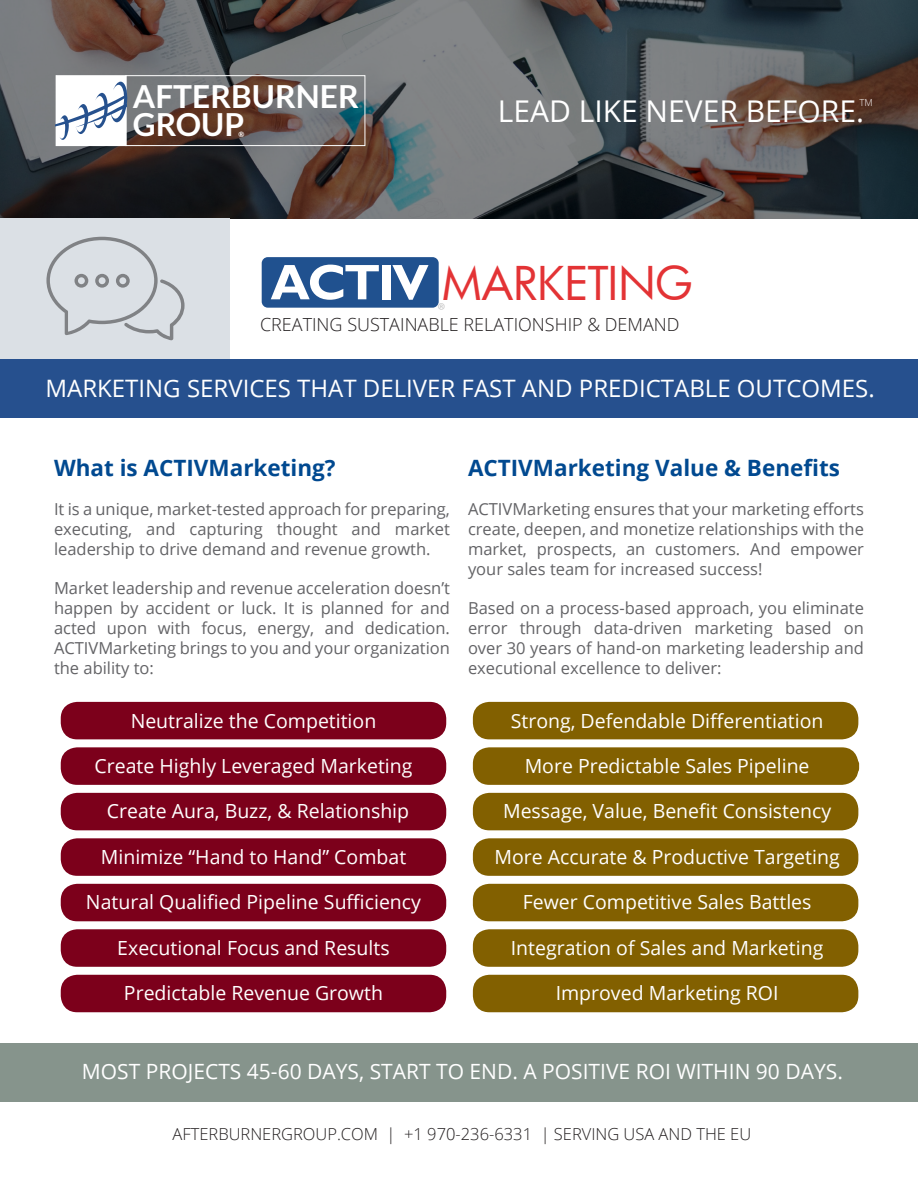
<style>
.page{position:relative;width:918px;height:1188px;background:#fff}
.page>*{position:absolute;margin:0;border:0;box-sizing:border-box;transform-origin:0 0}
.t1{font:45.45px "Futura Bk";letter-spacing:-.01em;color:#e33335}
.t2{font:700 31.8px/28px "Lato";color:#fff}
.t3{font:30px "Open Sans";color:#fff}
.t4{font:24px "Open Sans";color:#fff}
.t5{font:700 22.5px "Open Sans";color:#014990}
.t6{font:21px "Open Sans";color:#fff}
.t7{font:19.5px "Open Sans";color:#fff}
.t8{font:300 18px "Open Sans";color:#231f20}
.t9{font:16.5px/19.8px "Open Sans";color:#636366;text-align:justify}
.t10{font:300 16.5px "Open Sans";color:#231f20}
.t11{font:14.25px "Myriad";color:#bbb}
.t12{font:300 9.6px "Open Sans";color:#fff}
.t13{font:700 7.35px "Lato";color:#fff}
.s1{font-family:"Gill Sans";font-weight:700;font-size:50.25px;color:#fff}
</style>
<div class="page">
<svg style="left:0;top:0;width:918px;height:218px;background:#535253"></svg>
<div style="left:1px;top:218px;width:229px;height:141px;background:#dbe0e5"></div>
<svg style="left:46px;top:237px;width:139px;height:103px"></svg>
<div style="left:0;top:359px;width:918px;height:59px;background:#26508e"></div>
<div style="left:262px;top:257px;width:177px;height:51px;background:#20518f;border-radius:6px"></div>
<div style="left:61px;top:702px;width:385px;height:37px;background:#7c001b;border-radius:16px"></div>
<div style="left:61px;top:975px;width:385px;height:37px;background:#7c001b;border-radius:16px"></div>
<div style="left:61px;top:929px;width:385px;height:38px;background:#7c001b;border-radius:16px"></div>
<div style="left:61px;top:884px;width:385px;height:37px;background:#7c001b;border-radius:16px"></div>
<div style="left:61px;top:838px;width:385px;height:38px;background:#7c001b;border-radius:16px"></div>
<div style="left:61px;top:793px;width:385px;height:37px;background:#7c001b;border-radius:16px"></div>
<div style="left:61px;top:747px;width:385px;height:38px;background:#7c001b;border-radius:16px"></div>
<div style="left:473px;top:929px;width:385px;height:38px;background:#826000;border-radius:16px"></div>
<div style="left:473px;top:884px;width:385px;height:37px;background:#826000;border-radius:16px"></div>
<div style="left:473px;top:838px;width:385px;height:38px;background:#826000;border-radius:16px"></div>
<div style="left:473px;top:793px;width:385px;height:37px;background:#826000;border-radius:16px"></div>
<div style="left:473px;top:747px;width:385px;height:38px;background:#826000;border-radius:16px"></div>
<div style="left:473px;top:702px;width:385px;height:37px;background:#826000;border-radius:16px"></div>
<div style="left:473px;top:975px;width:385px;height:37px;background:#826000;border-radius:16px"></div>
<div style="left:0;top:1043px;width:918px;height:59px;background:#86948c"></div>
<div style="left:56px;top:76px;width:70px;height:70px;background:#fff"></div>
<div style="left:56px;top:75px;width:71px;height:71px;border:1px solid #fff"></div>
<div style="left:125px;top:75px;width:240px;height:71px;border:1px solid #fff"></div>
<svg style="left:55px;top:81px;width:73px;height:59px"></svg>
<h2 class="t2" style="left:133px;top:82px;width:228px">AFTERBURNER<br>GROUP</h2>
<p class="t13" style="left:238px;top:130px;width:7px">®</p>
<p class="t12" style="left:860px;top:96px;width:15px">TM</p>
<h3 class="t3" style="left:498px;top:90px;width:368px">LEAD LIKE NEVER BEFORE.</h3>
<h1 class="t1" style="left:271px;top:252px;width:424px"><span class="s1">ACTIV</span> MARKETING</h1>
<p class="t11" style="left:438px;top:301px;width:9px">®</p>
<p class="t8" style="left:260px;top:312px;width:421px">CREATING SUSTAINABLE RELATIONSHIP &amp; DEMAND</p>
<h3 class="t4" style="left:45px;top:372px;width:831px">MARKETING SERVICES THAT DELIVER FAST AND PREDICTABLE OUTCOMES.</h3>
<h3 class="t5" style="left:54px;top:452px;width:283px">What is ACTIVMarketing?</h3>
<p class="t9" style="left:54px;top:499px;width:398px">It is a unique, market-tested approach for preparing, executing, and capturing thought and market leadership to drive demand and revenue growth.</p>
<p class="t9" style="left:54px;top:578px;width:398px">Market leadership and revenue acceleration doesn’t happen by accident or luck. It is planned for and acted upon with focus, energy, and dedication.<br>ACTIVMarketing brings to you and your organization the ability to:</p>
<p class="t7" style="left:131px;top:707px;width:247px">Neutralize the Competition</p>
<h3 class="t5" style="left:468px;top:452px;width:373px">ACTIVMarketing Value &amp; Benefits</h3>
<p class="t9" style="left:468px;top:499px;width:398px">ACTIVMarketing ensures that your marketing efforts create, deepen, and monetize relationships with the market, prospects, an customers. And empower your sales team for increased success!</p>
<p class="t9" style="left:468px;top:598px;width:398px">Based on a process-based approach, you eliminate error through data-driven marketing based on over 30 years of hand-on marketing leadership and executional excellence to deliver:</p>
<p class="t7" style="left:511px;top:707px;width:314px">Strong, Defendable Differentiation</p>
<p class="t7" style="left:95px;top:753px;width:320px">Create Highly Leveraged Marketing</p>
<p class="t7" style="left:525px;top:753px;width:286px">More Predictable Sales Pipeline</p>
<p class="t7" style="left:107px;top:798px;width:304px">Create Aura, Buzz, &amp; Relationship</p>
<p class="t7" style="left:503px;top:798px;width:330px">Message, Value, Benefit Consistency</p>
<p class="t7" style="left:101px;top:844px;width:307px">Minimize “Hand to Hand” Combat</p>
<p class="t7" style="left:495px;top:844px;width:347px">More Accurate &amp; Productive Targeting</p>
<p class="t7" style="left:86px;top:889px;width:337px">Natural Qualified Pipeline Sufficiency</p>
<p class="t7" style="left:523px;top:889px;width:290px">Fewer Competitive Sales Battles</p>
<p class="t7" style="left:117px;top:934px;width:274px">Executional Focus and Results</p>
<p class="t7" style="left:511px;top:934px;width:314px">Integration of Sales and Marketing</p>
<p class="t7" style="left:124px;top:980px;width:261px">Predictable Revenue Growth</p>
<p class="t7" style="left:556px;top:980px;width:224px">Improved Marketing ROI</p>
<p class="t6" style="left:82px;top:1057px;width:763px">MOST PROJECTS 45-60 DAYS, START TO END. A POSITIVE ROI WITHIN 90 DAYS.</p>
<p class="t10" style="left:173px;top:1123px;width:580px">AFTERBURNERGROUP.COM | +1 970-236-6331 | SERVING USA AND THE EU</p>
</div>
